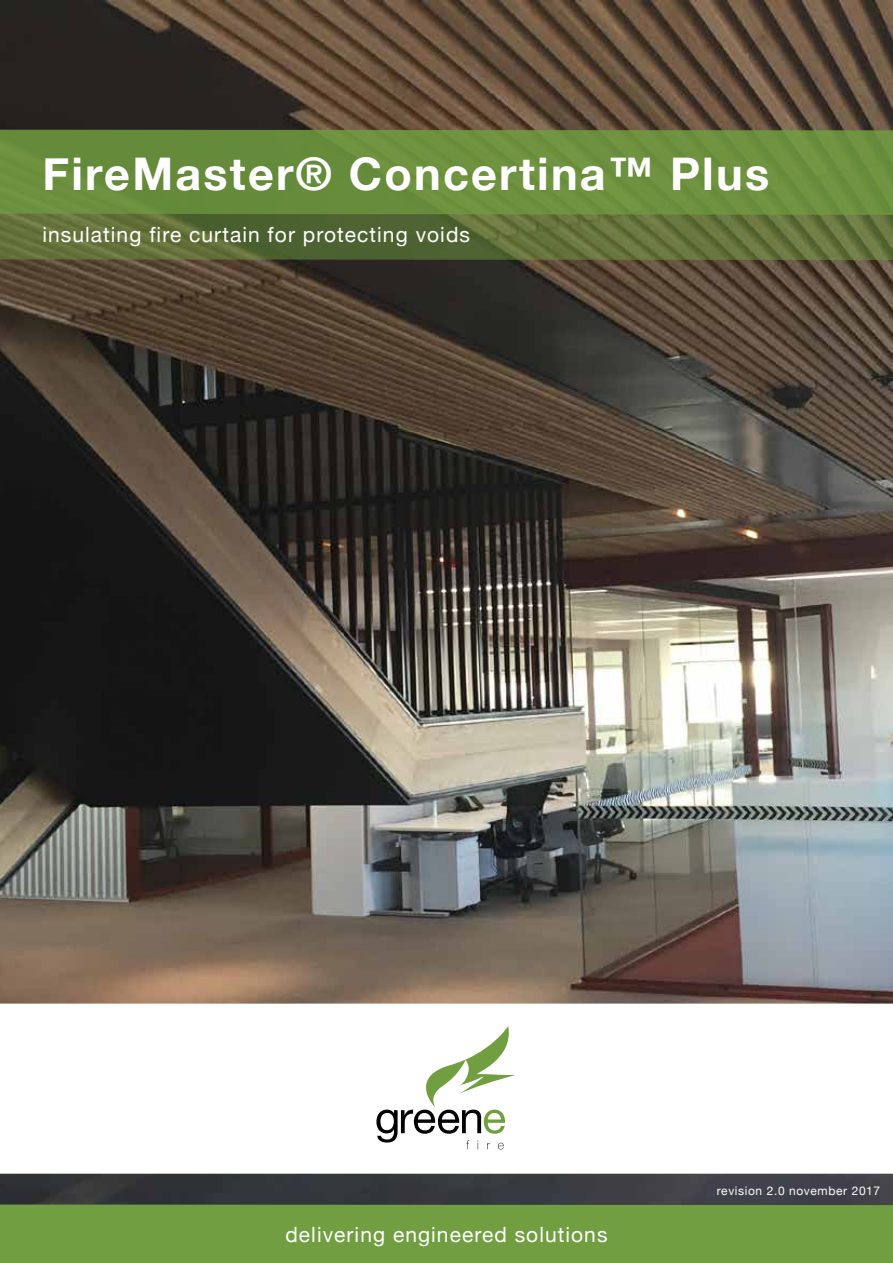
<style>
.page{position:relative;width:893px;height:1263px;background:#fff}
.page>*{position:absolute;margin:0;border:0;box-sizing:border-box;transform-origin:0 0}
.t1{font:700 45px "Helvetica Neue";letter-spacing:.05em;color:#fff}
.t2{font:21px "Helvetica Neue";letter-spacing:.05em;color:#fff}
.t3{font:12px "Helvetica Neue";letter-spacing:.05em;color:#fff}
</style>
<div class="page">
<img style="left:0;top:0;width:893px;height:1204px">
<div style="left:0;top:1204px;width:893px;height:59px;background:#709e40"></div>
<svg style="left:0;top:215px;width:893px;height:45px;background:#5d6d38"></svg>
<div style="left:0;top:130px;width:893px;height:85px;background:#6a8e3c"></div>
<svg style="left:0;top:1003px;width:893px;height:171px"></svg>
<svg style="left:376px;top:1026px;width:140px;height:123px"></svg>
<h1 class="t1" style="left:43px;top:139px;width:728px">FireMaster® Concertina™ Plus</h1>
<p class="t2" style="left:43px;top:220px;width:429px">insulating fire curtain for protecting voids</p>
<p class="t2" style="left:285px;top:1220px;width:324px">delivering engineered solutions</p>
<p class="t3" style="left:717px;top:1182px;width:165px">revision 2.0 november 2017</p>
</div>
